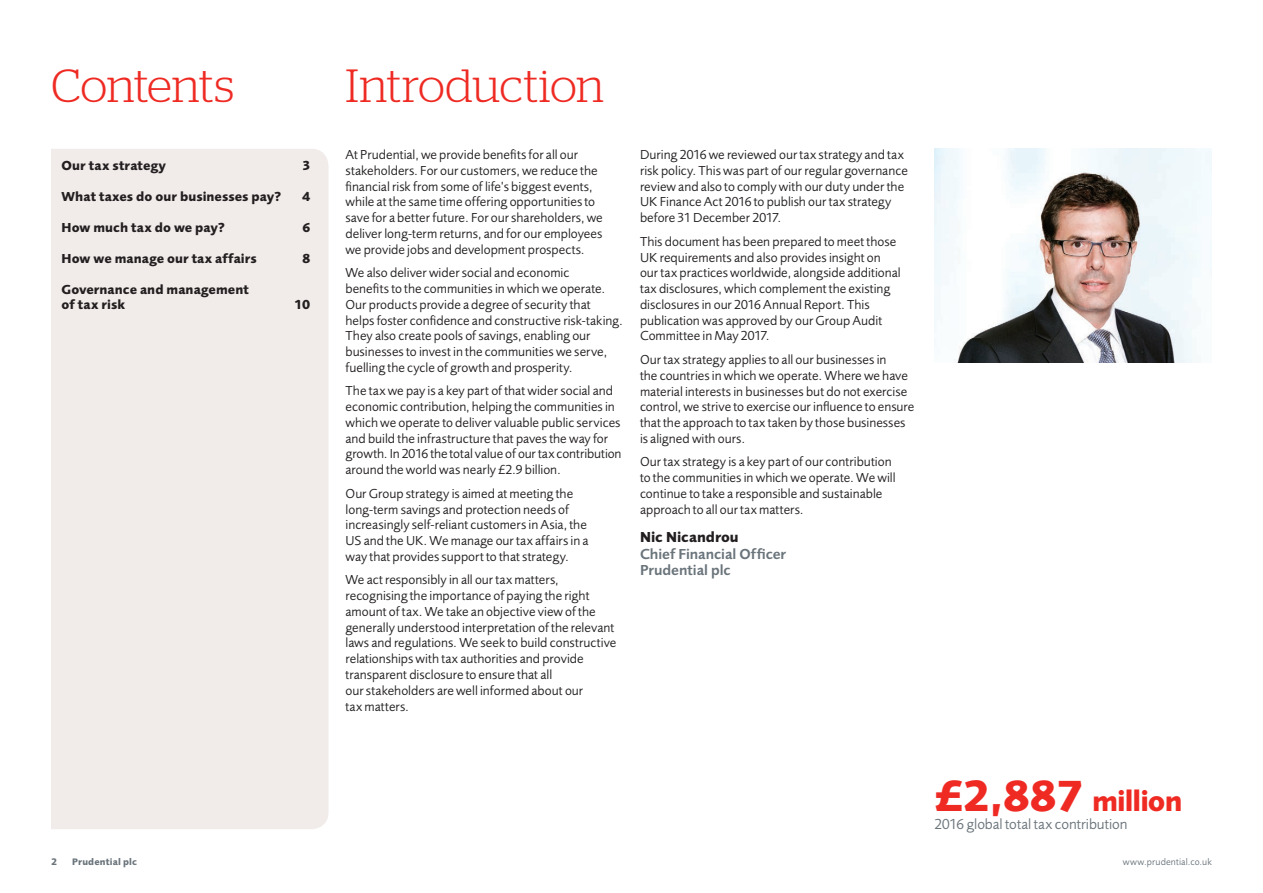
<style>
.page{position:relative;width:1263px;height:893px;background:#fff}
.page>*{position:absolute;margin:0;border:0;box-sizing:border-box;transform-origin:0 0}
.t1{font:300 46.5px "Stag";letter-spacing:-.01em;color:#ee2a23}
.t2{font:700 30px "Pru Sans";letter-spacing:-.03em;color:#ee2a23}
.t3{font:600 15px/16.5px "Pru Sans";color:#6a747b}
.t4{font:15px "Pru Sans";letter-spacing:-.005em;color:#6a747b}
.t5{font:700 15px "Pru Sans";color:#231f20}
.t6{font:13.5px/15.8px "Pru Sans";color:#231f20}
.t7{font:700 13.5px/15px "Pru Sans";color:#231f20}
.t8{font:9.75px "Pru Sans";letter-spacing:.015em;color:#6a747b}
.t9{font:700 9.75px "Pru Sans";letter-spacing:.015em;color:#6a747b}
.s1{font-size:45px}
</style>
<div class="page">
<img style="left:934px;top:149px;width:278px;height:214px">
<div style="left:51px;top:149px;width:277px;height:680px;background:#f1ebea"></div>
<h1 class="t1" style="left:51px;top:59px;width:185px">Contents</h1>
<p class="t7" style="left:62px;top:158px;width:106px">Our tax strategy</p>
<p class="t7" style="left:302px;top:158px;width:10px">3</p>
<p class="t7" style="left:62px;top:189px;width:221px">What taxes do our businesses pay?</p>
<p class="t7" style="left:302px;top:189px;width:10px">4</p>
<p class="t7" style="left:62px;top:220px;width:165px">How much tax do we pay?</p>
<p class="t7" style="left:302px;top:220px;width:10px">6</p>
<p class="t7" style="left:62px;top:251px;width:197px">How we manage our tax affairs</p>
<p class="t7" style="left:302px;top:251px;width:10px">8</p>
<p class="t7" style="left:62px;top:282px;width:189px">Governance and management of tax risk</p>
<p class="t7" style="left:294px;top:297px;width:18px">10</p>
<h1 class="t1" style="left:345px;top:59px;width:260px">Introduction</h1>
<p class="t6" style="left:345px;top:147px;width:259px">At Prudential, we provide benefits for all our stakeholders. For our customers, we reduce the financial risk from some of life’s biggest events, while at the same time offering opportunities to save for a better future. For our shareholders, we deliver long-term returns, and for our employees we provide jobs and development prospects.</p>
<p class="t6" style="left:345px;top:265px;width:279px">We also deliver wider social and economic<br>benefits to the communities in which we operate.<br>Our products provide a degree of security that helps foster confidence and constructive risk-taking.<br>They also create pools of savings, enabling our businesses to invest in the communities we serve, fuelling the cycle of growth and prosperity.</p>
<p class="t6" style="left:345px;top:383px;width:277px">The tax we pay is a key part of that wider social and economic contribution, helping the communities in which we operate to deliver valuable public services and build the infrastructure that paves the way for growth. In 2016 the total value of our tax contribution around the world was nearly £2.9 billion.</p>
<p class="t6" style="left:345px;top:485px;width:244px">Our Group strategy is aimed at meeting the long-term savings and protection needs of increasingly self-reliant customers in Asia, the US and the UK. We manage our tax affairs in a way that provides support to that strategy.</p>
<p class="t6" style="left:345px;top:572px;width:272px">We act responsibly in all our tax matters, recognising the importance of paying the right amount of tax. We take an objective view of the generally understood interpretation of the relevant laws and regulations. We seek to build constructive relationships with tax authorities and provide transparent disclosure to ensure that all<br>our stakeholders are well informed about our<br>tax matters.</p>
<p class="t6" style="left:640px;top:147px;width:269px">During 2016 we reviewed our tax strategy and tax risk policy. This was part of our regular governance review and also to comply with our duty under the UK Finance Act 2016 to publish our tax strategy before 31 December 2017.</p>
<p class="t6" style="left:640px;top:233px;width:262px">This document has been prepared to meet those UK requirements and also provides insight on our tax practices worldwide, alongside additional tax disclosures, which complement the existing disclosures in our 2016 Annual Report. This publication was approved by our Group Audit Committee in May 2017.</p>
<p class="t6" style="left:640px;top:352px;width:276px">Our tax strategy applies to all our businesses in<br>the countries in which we operate. Where we have material interests in businesses but do not exercise control, we strive to exercise our influence to ensure that the approach to tax taken by those businesses is aligned with ours.</p>
<p class="t6" style="left:640px;top:454px;width:257px">Our tax strategy is a key part of our contribution to the communities in which we operate. We will continue to take a responsible and sustainable approach to all our tax matters.</p>
<p class="t5" style="left:640px;top:528px;width:100px">Nic Nicandrou</p>
<p class="t3" style="left:640px;top:545px;width:148px">Chief Financial Officer<br>Prudential plc</p>
<h2 class="t2" style="left:934px;top:783px;width:249px"><span class="s1">£2,887</span> million</h2>
<p class="t4" style="left:934px;top:815px;width:195px">2016 global total tax contribution</p>
<p class="t9" style="left:51px;top:856px;width:8px">2</p>
<p class="t9" style="left:72px;top:856px;width:66px">Prudential plc</p>
<p class="t8" style="left:1123px;top:856px;width:91px">www.prudential.co.uk</p>
</div>
